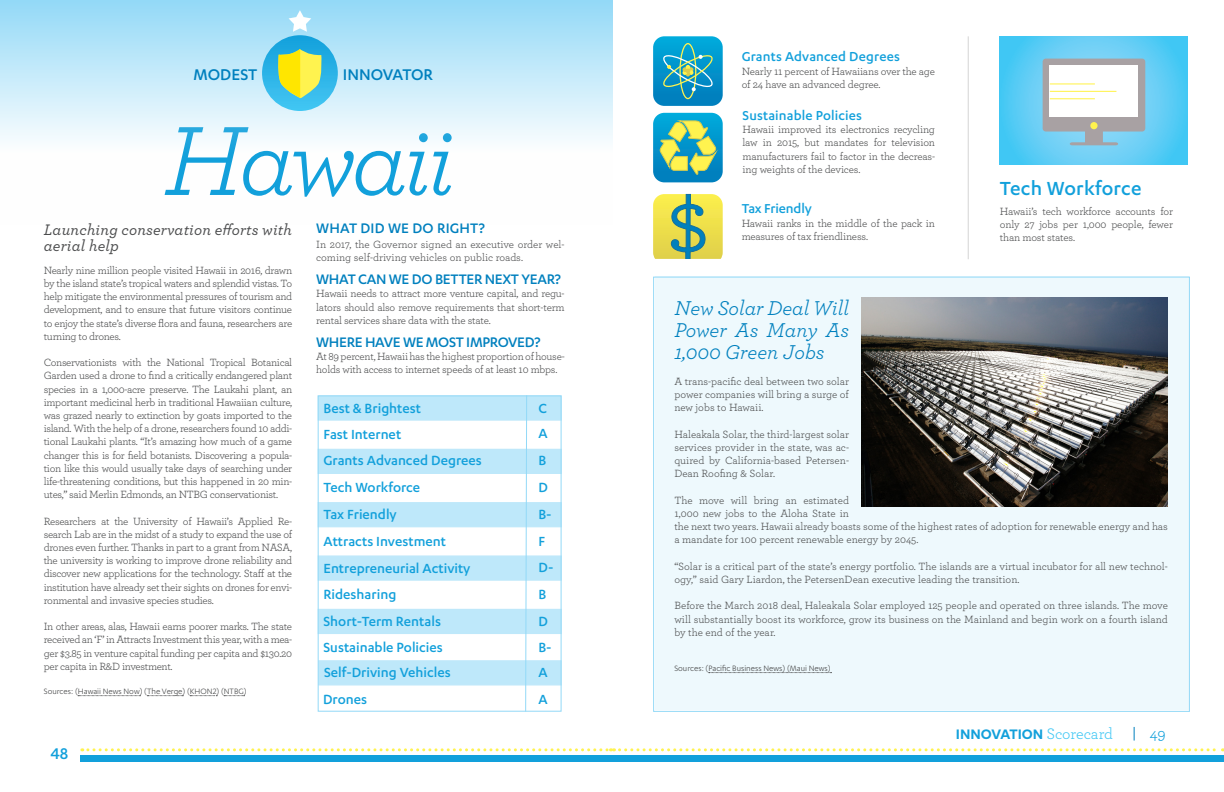
<style>
.page{position:relative;width:1224px;height:792px;background:#fff}
.page>*{position:absolute;margin:0;border:0;box-sizing:border-box;transform-origin:0 0}
.t1{font:italic 103px "Archer";letter-spacing:-.05em;color:#12a0db}
.Body_copy{font:500 22px "Karbon";letter-spacing:.01em;color:#12a0db}
.t2{font:italic 21px/22px "Archer";color:#0080be;text-align:justify}
.t3{font:500 18px "Karbon";color:#0080be}
.t4{font:500 18px "Karbon";color:#12a0db}
.All_Cap_Subhed{font:500 16px "Karbon";letter-spacing:-.02em;color:#0080be}
.All_Cap_Subhed-2{font:italic 500 16px/16px "Archer";letter-spacing:.01em;color:#4b4c4d}
.t5{font:600 16px "Karbon";color:#12a0db}
.Sources{font:500 16px "Karbon";letter-spacing:.01em;color:#0080be}
.t6{font:16px "Archer";color:#12a0db}
.t7{font:500 15.3px "Karbon";color:#12a0db}
.Body_copy-2{font:500 15px "Karbon";letter-spacing:.01em;color:#12a0db}
.Body_copy-3{font:500 15px "Karbon";letter-spacing:-.01em;color:#12a0db}
.Body_copy-4{font:11px/13.2px "Archer";letter-spacing:-.015em;color:#4b4c4d;text-align:justify}
.Sources-2{font:9px "Karbon";color:#4b4c4d}
.s1{font-family:"Archer";font-weight:400;color:#40c7f4}
</style>
<div class="page">
<div style="left:80px;top:755px;width:541px;height:7px;background:#12a0db"></div>
<svg style="left:82px;top:748px;width:1141px;height:3px"></svg>
<svg style="left:1134px;top:727px;width:1px;height:14px"></svg>
<div style="left:603px;top:755px;width:621px;height:7px;background:#12a0db"></div>
<hr style="left:968px;top:36px;width:1px;height:223px;background:#231f20">
<svg style="left:1000px;top:36px;width:188px;height:128px;background:#5ccbf4"></svg>
<svg style="left:1043px;top:59px;width:102px;height:86px;background:#9fb0ba"></svg>
<div style="left:1050px;top:66px;width:88px;height:51px;background:#fff"></div>
<div style="left:1090px;top:122px;width:8px;height:7px;background:#fff34f;border-radius:50%"></div>
<hr style="left:1050px;top:83px;width:45px;height:1px;background:#fff34f">
<hr style="left:1050px;top:91px;width:66px;height:1px;background:#fff34f">
<hr style="left:1050px;top:98px;width:45px;height:1px;background:#fff34f">
<svg style="left:653px;top:36px;width:70px;height:70px;background:#25a0c4"></svg>
<svg style="left:653px;top:113px;width:70px;height:69px;background:#5cb3a0"></svg>
<svg style="left:653px;top:194px;width:70px;height:65px;background:#c0cb63"></svg>
<svg style="left:78px;top:696px;width:63px;height:1px"></svg>
<svg style="left:147px;top:696px;width:36px;height:1px"></svg>
<svg style="left:190px;top:696px;width:27px;height:1px"></svg>
<svg style="left:224px;top:696px;width:21px;height:1px"></svg>
<div style="left:0;top:0;width:613px;height:225px;background:linear-gradient(to bottom,#9ddcf7,#fff)"></div>
<div style="left:318px;top:395px;width:244px;height:26px;background:#bee8fa;border:1px solid #93d9f7"></div>
<div style="left:318px;top:449px;width:244px;height:25px;background:#bee8fa"></div>
<div style="left:318px;top:502px;width:244px;height:25px;background:#bee8fa"></div>
<div style="left:318px;top:555px;width:244px;height:26px;background:#bee8fa;border:1px solid #93d9f7"></div>
<div style="left:318px;top:609px;width:244px;height:25px;background:#bee8fa"></div>
<div style="left:318px;top:395px;width:244px;height:317px;border:1px solid #93d9f7"></div>
<svg style="left:525px;top:395px;width:3px;height:317px"></svg>
<div style="left:318px;top:660px;width:244px;height:25px;background:#bee8fa;border:1px solid #93d9f7"></div>
<svg style="left:262px;top:35px;width:76px;height:76px;background:#2db3e7"></svg>
<svg style="left:289px;top:10px;width:22px;height:22px"></svg>
<svg style="left:278px;top:49px;width:45px;height:49px;background:#c5dd5c"></svg>
<div style="left:655px;top:276px;width:533px;height:434px;background:#eef9fd"></div>
<svg style="left:709px;top:672px;width:123px;height:1px"></svg>
<img style="left:861px;top:298px;width:307px;height:208px">
<p class="t3" style="left:193px;top:64px;width:65px">MODEST</p>
<p class="t3" style="left:343px;top:64px;width:92px">INNOVATOR</p>
<p class="t1" style="left:164px;top:87px;width:293px">Hawaii</p>
<p class="All_Cap_Subhed-2" style="left:44px;top:220px;width:250px">Launching conservation efforts with aerial help</p>
<p class="Body_copy-4" style="left:44px;top:263px;width:250px">Nearly nine million people visited Hawaii in 2016, drawn by the island state’s tropical waters and splendid vistas. To help mitigate the environmental pressures of tourism and development, and to ensure that future visitors continue to enjoy the state’s diverse flora and fauna, researchers are turning to drones.</p>
<p class="Body_copy-4" style="left:44px;top:355px;width:250px">Conservationists with the National Tropical Botanical Garden used a drone to find a critically endangered plant species in a 1,000-acre preserve. The Laukahi plant, an important medicinal herb in traditional Hawaiian culture, was grazed nearly to extinction by goats imported to the island. With the help of a drone, researchers found 10 addi&shy;tional Laukahi plants. “It’s amazing how much of a game changer this is for field botanists. Discovering a popula&shy;tion like this would usually take days of searching under life-threatening conditions, but this happened in 20 min&shy;utes,” said Merlin Edmonds, an NTBG conservationist.</p>
<p class="Body_copy-4" style="left:44px;top:514px;width:250px">Researchers at the University of Hawaii’s Applied Re&shy;search Lab are in the midst of a study to expand the use of drones even further. Thanks in part to a grant from NASA, the university is working to improve drone reliability and discover new applications for the technology. Staff at the institution have already set their sights on drones for envi&shy;ronmental and invasive species studies.</p>
<p class="Body_copy-4" style="left:44px;top:619px;width:250px">In other areas, alas, Hawaii earns poorer marks. The state received an ‘F’ in Attracts Investment this year, with a mea&shy;ger $3.85 in venture capital funding per capita and $130.20 per capita in R&amp;D investment.</p>
<p class="Sources-2" style="left:44px;top:686px;width:204px">Sources: (Hawaii News Now) (The Verge) (KHON2) (NTBG)</p>
<h3 class="t4" style="left:50px;top:744px;width:19px">48</h3>
<p class="Sources" style="left:316px;top:219px;width:170px">WHAT DID WE DO RIGHT?</p>
<p class="Body_copy-4" style="left:316px;top:237px;width:250px">In 2017, the Governor signed an executive order wel&shy;coming self-driving vehicles on public roads.</p>
<p class="All_Cap_Subhed" style="left:316px;top:270px;width:246px">WHAT CAN WE DO BETTER NEXT YEAR?</p>
<p class="Body_copy-4" style="left:316px;top:287px;width:250px">Hawaii needs to attract more venture capital, and regu&shy;lators should also remove requirements that short-term rental services share data with the state.</p>
<p class="All_Cap_Subhed" style="left:316px;top:333px;width:226px">WHERE HAVE WE MOST IMPROVED?</p>
<p class="Body_copy-4" style="left:316px;top:349px;width:250px">At 89 percent, Hawaii has the highest proportion of house&shy;holds with access to internet speeds of at least 10 mbps.</p>
<p class="t7" style="left:324px;top:400px;width:99px">Best &amp; Brightest</p>
<p class="t7" style="left:324px;top:425px;width:79px">Fast Internet</p>
<p class="t7" style="left:324px;top:452px;width:160px">Grants Advanced Degrees</p>
<p class="t7" style="left:324px;top:479px;width:98px">Tech Workforce</p>
<p class="t7" style="left:324px;top:506px;width:75px">Tax Friendly</p>
<p class="t7" style="left:324px;top:533px;width:124px">Attracts Investment</p>
<p class="t7" style="left:324px;top:559px;width:148px">Entrepreneurial Activity</p>
<p class="t7" style="left:324px;top:586px;width:74px">Ridesharing</p>
<p class="t7" style="left:324px;top:613px;width:119px">Short-Term Rentals</p>
<p class="t7" style="left:324px;top:639px;width:121px">Sustainable Policies</p>
<p class="t7" style="left:324px;top:664px;width:128px">Self-Driving Vehicles</p>
<p class="t7" style="left:323px;top:691px;width:46px">Drones</p>
<p class="t7" style="left:538px;top:399px;width:10px">C</p>
<p class="t7" style="left:538px;top:425px;width:11px">A</p>
<p class="t7" style="left:538px;top:452px;width:9px">B</p>
<p class="t7" style="left:538px;top:479px;width:11px">D</p>
<p class="t7" style="left:538px;top:506px;width:15px">B-</p>
<p class="t7" style="left:538px;top:532px;width:8px">F</p>
<p class="t7" style="left:538px;top:559px;width:17px">D-</p>
<p class="t7" style="left:538px;top:586px;width:9px">B</p>
<p class="t7" style="left:538px;top:613px;width:11px">D</p>
<p class="t7" style="left:538px;top:638px;width:15px">B-</p>
<p class="t7" style="left:538px;top:664px;width:11px">A</p>
<p class="t7" style="left:538px;top:691px;width:11px">A</p>
<p class="Body_copy-2" style="left:742px;top:48px;width:160px">Grants Advanced Degrees</p>
<p class="Body_copy-4" style="left:742px;top:64px;width:195px">Nearly 11 percent of Hawaiians over the age of 24 have an advanced degree.</p>
<p class="Body_copy-2" style="left:743px;top:107px;width:121px">Sustainable Policies</p>
<p class="Body_copy-4" style="left:743px;top:122px;width:194px">Hawaii improved its electronics recycling law in 2015, but mandates for television manufacturers fail to factor in the decreas&shy;ing weights of the devices.</p>
<p class="Body_copy-3" style="left:742px;top:200px;width:72px">Tax Friendly</p>
<p class="Body_copy-4" style="left:742px;top:216px;width:195px">Hawaii ranks in the middle of the pack in measures of tax friendliness.</p>
<p class="Body_copy" style="left:1000px;top:176px;width:143px">Tech Workforce</p>
<p class="Body_copy-4" style="left:1000px;top:204px;width:174px">Hawaii’s tech workforce accounts for only 27 jobs per 1,000 people, fewer than most states.</p>
<p class="t2" style="left:674px;top:295px;width:176px">New Solar Deal Will Power As Many As 1,000 Green Jobs</p>
<p class="Body_copy-4" style="left:674px;top:374px;width:176px">A trans-pacific deal between two solar power companies will bring a surge of new jobs to Hawaii.</p>
<p class="Body_copy-4" style="left:674px;top:427px;width:176px">Haleakala Solar, the third-largest solar services provider in the state, was ac&shy;quired by California-based Petersen-Dean Roofing &amp; Solar.</p>
<p class="Body_copy-4" style="left:674px;top:493px;width:495px;text-align:left">The move will bring an estimated<br>1,000 new jobs to the Aloha State in<br>the next two years. Hawaii already boasts some of the highest rates of adoption for renewable energy and has a mandate for 100 percent renewable energy by 2045.</p>
<p class="Body_copy-4" style="left:674px;top:559px;width:495px">“Solar is a critical part of the state’s energy portfolio. The islands are a virtual incubator for all new technol&shy;ogy,” said Gary Liardon, the PetersenDean executive leading the transition.</p>
<p class="Body_copy-4" style="left:674px;top:599px;width:495px">Before the March 2018 deal, Haleakala Solar employed 125 people and operated on three islands. The move will substantially boost its workforce, grow its business on the Mainland and begin work on a fourth island by the end of the year.</p>
<p class="Sources-2" style="left:674px;top:663px;width:158px">Sources: (Pacific Business News) (Maui News)</p>
<h3 class="t5" style="left:956px;top:725px;width:159px">INNOVATION <span class="s1">Scorecard</span></h3>
<h3 class="t6" style="left:1150px;top:722px;width:17px">49</h3>
</div>
